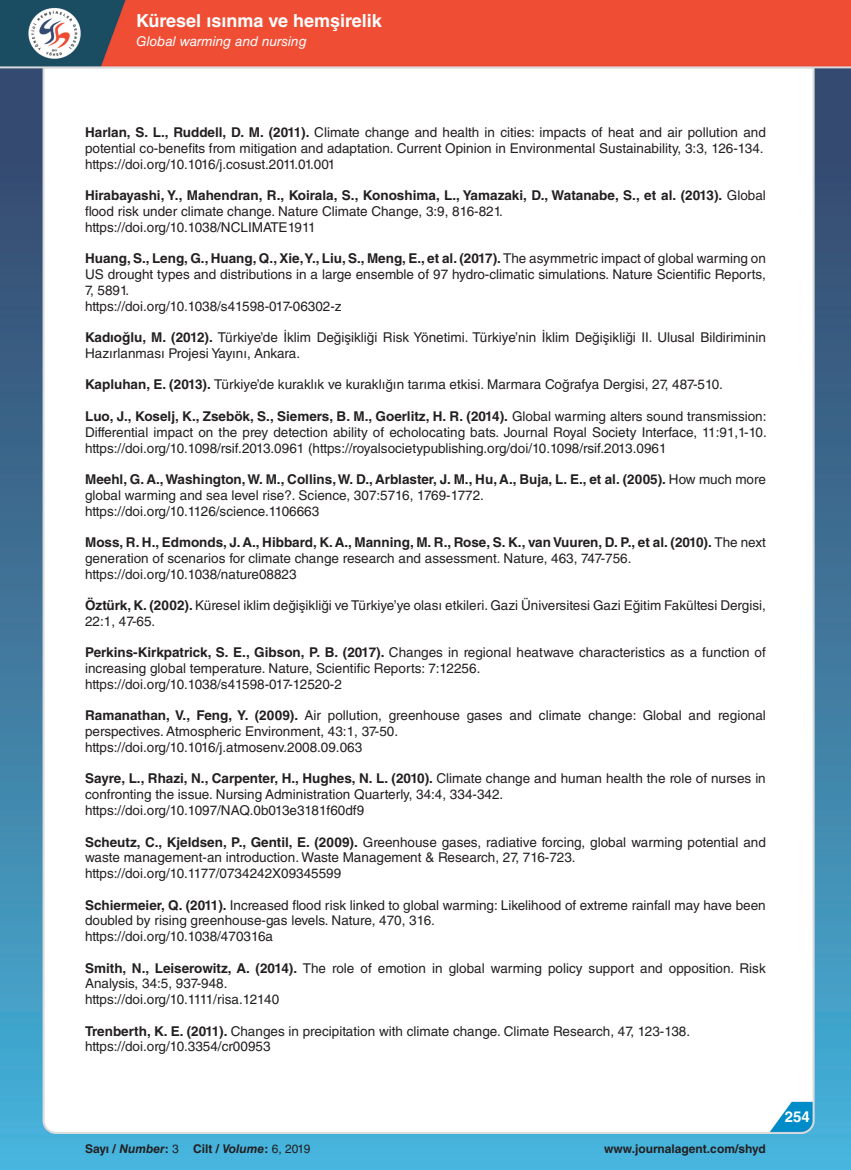
<style>
.page{position:relative;width:851px;height:1170px;background:#fff}
.page>*{position:absolute;margin:0;border:0;box-sizing:border-box;transform-origin:0 0}
.t1{font:700 18px "Helvetica LT Std";color:#fff}
.t2{font:700 15px "Helvetica LT Std";color:#fff}
.t3{font:13.5px/15.8px "Helvetica LT Std";color:#231f20}
.t4{font:700 13.5px/15.8px "Helvetica LT Std";color:#231f20}
.t5{font:italic 13.5px "Helvetica LT Std";color:#fff}
.t6{font:700 12px "Helvetica LT Std";color:#231f20}
.s1{font-weight:700}
.s2{font-weight:400}
.s3{font-style:italic}
</style>
<div class="page">
<img style="left:0;top:0;width:850px;height:1169px">
<h1 class="t1" style="left:136px;top:9px;width:247px">Küresel ısınma ve hemşirelik</h1>
<p class="t5" style="left:136px;top:33px;width:172px">Global warming and nursing</p>
<p class="t3" style="left:85px;top:125px;width:682px"><span class="s1">Harlan, S. L., Ruddell, D. M. (2011).</span> Climate change and health in cities: impacts of heat and air pollution and potential co-benefits from mitigation and adaptation. Current Opinion in Environmental Sustainability, 3:3, 126-134.</p>
<p class="t3" style="left:85px;top:156px;width:252px">https://doi.org/10.1016/j.cosust.2011.01.001</p>
<p class="t4" style="left:85px;top:187px;width:682px">Hirabayashi, Y., Mahendran, R., Koirala, S., Konoshima, L., Yamazaki, D., Watanabe, S., et al. (2013). <span class="s2">Global flood risk under climate change. Nature Climate Change, 3:9, 816-821.</span></p>
<p class="t3" style="left:85px;top:219px;width:232px">https://doi.org/10.1038/NCLIMATE1911</p>
<p class="t3" style="left:85px;top:251px;width:682px;text-align:justify"><span class="s1">Huang, S., Leng, G., Huang, Q., Xie, Y., Liu, S., Meng, E., et al. (2017).</span> The asymmetric impact of global warming on US drought types and distributions in a large ensemble of 97 hydro-climatic simulations. Nature Scientific Reports, 7, 5891.</p>
<p class="t3" style="left:85px;top:298px;width:258px">https://doi.org/10.1038/s41598-017-06302-z</p>
<p class="t3" style="left:85px;top:329px;width:682px"><span class="s1">Kadıoğlu, M. (2012).</span> Türkiye’de İklim Değişikliği Risk Yönetimi. Türkiye’nin İklim Değişikliği II. Ulusal Bildiriminin<br>Hazırlanması Projesi Yayını, Ankara.</p>
<p class="t3" style="left:85px;top:377px;width:639px"><span class="s1">Kapluhan, E. (2013).</span> Türkiye’de kuraklık ve kuraklığın tarıma etkisi. Marmara Coğrafya Dergisi, 27, 487-510.</p>
<p class="t3" style="left:85px;top:408px;width:683px;text-align:justify"><span class="s1">Luo, J., Koselj, K., Zsebök, S., Siemers, B. M., Goerlitz, H. R. (2014).</span> Global warming alters sound transmission:<br>Differential impact on the prey detection ability of echolocating bats. Journal Royal Society Interface, 11:91,1-10. https://doi.org/10.1098/rsif.2013.0961 (https://royalsocietypublishing.org/doi/10.1098/rsif.2013.0961</p>
<p class="t4" style="left:85px;top:471px;width:682px">Meehl, G. A., Washington, W. M., Collins, W. D., Arblaster, J. M., Hu, A., Buja, L. E., et al. (2005). <span class="s2">How much more global warming and sea level rise?. Science, 307:5716, 1769-1772.</span></p>
<p class="t3" style="left:85px;top:503px;width:236px">https://doi.org/10.1126/science.1106663</p>
<p class="t4" style="left:85px;top:534px;width:682px">Moss, R. H., Edmonds, J. A., Hibbard, K. A., Manning, M. R., Rose, S. K., van Vuuren, D. P., et al. (2010). <span class="s2">The next generation of scenarios for climate change research and assessment. Nature, 463, 747-756.</span></p>
<p class="t3" style="left:85px;top:566px;width:213px">https://doi.org/10.1038/nature08823</p>
<p class="t3" style="left:85px;top:597px;width:682px"><span class="s1">Öztürk, K. (2002).</span> Küresel iklim değişikliği ve Türkiye’ye olası etkileri. Gazi Üniversitesi Gazi Eğitim Fakültesi Dergisi,<br>22:1, 47-65.</p>
<p class="t3" style="left:85px;top:644px;width:682px"><span class="s1">Perkins-Kirkpatrick, S. E., Gibson, P. B. (2017).</span> Changes in regional heatwave characteristics as a function of increasing global temperature. Nature, Scientific Reports: 7:12256.</p>
<p class="t3" style="left:85px;top:676px;width:258px">https://doi.org/10.1038/s41598-017-12520-2</p>
<p class="t3" style="left:85px;top:707px;width:682px"><span class="s1">Ramanathan, V., Feng, Y. (2009).</span> Air pollution, greenhouse gases and climate change: Global and regional perspectives. Atmospheric Environment, 43:1, 37-50.</p>
<p class="t3" style="left:85px;top:739px;width:278px">https://doi.org/10.1016/j.atmosenv.2008.09.063</p>
<p class="t3" style="left:85px;top:770px;width:682px"><span class="s1">Sayre, L., Rhazi, N., Carpenter, H., Hughes, N. L. (2010).</span> Climate change and human health the role of nurses in confronting the issue. Nursing Administration Quarterly, 34:4, 334-342.</p>
<p class="t3" style="left:85px;top:802px;width:280px">https://doi.org/10.1097/NAQ.0b013e3181f60df9</p>
<p class="t3" style="left:85px;top:833px;width:682px"><span class="s1">Scheutz, C., Kjeldsen, P., Gentil, E. (2009).</span> Greenhouse gases, radiative forcing, global warming potential and waste management-an introduction. Waste Management &amp; Research, 27, 716-723.</p>
<p class="t3" style="left:85px;top:865px;width:258px">https://doi.org/10.1177/0734242X09345599</p>
<p class="t3" style="left:85px;top:896px;width:682px"><span class="s1">Schiermeier, Q. (2011).</span> Increased flood risk linked to global warming: Likelihood of extreme rainfall may have been doubled by rising greenhouse-gas levels. Nature, 470, 316.</p>
<p class="t3" style="left:85px;top:928px;width:189px">https://doi.org/10.1038/470316a</p>
<p class="t3" style="left:85px;top:959px;width:682px"><span class="s1">Smith, N., Leiserowitz, A. (2014).</span> The role of emotion in global warming policy support and opposition. Risk<br>Analysis, 34:5, 937-948.</p>
<p class="t3" style="left:85px;top:991px;width:196px">https://doi.org/10.1111/risa.12140</p>
<p class="t3" style="left:85px;top:1022px;width:606px"><span class="s1">Trenberth, K. E. (2011).</span> Changes in precipitation with climate change. Climate Research, 47, 123-138.</p>
<p class="t3" style="left:85px;top:1038px;width:187px">https://doi.org/10.3354/cr00953</p>
<p class="t6" style="left:85px;top:1141px;width:227px">Sayı / <span class="s3">Number</span>: <span class="s2">3</span> Cilt / <span class="s3">Volume</span>: <span class="s2">6, 2019</span></p>
<p class="t6" style="left:604px;top:1141px;width:163px">www.journalagent.com/shyd</p>
<p class="t2" style="left:784px;top:1107px;width:27px">254</p>
</div>
